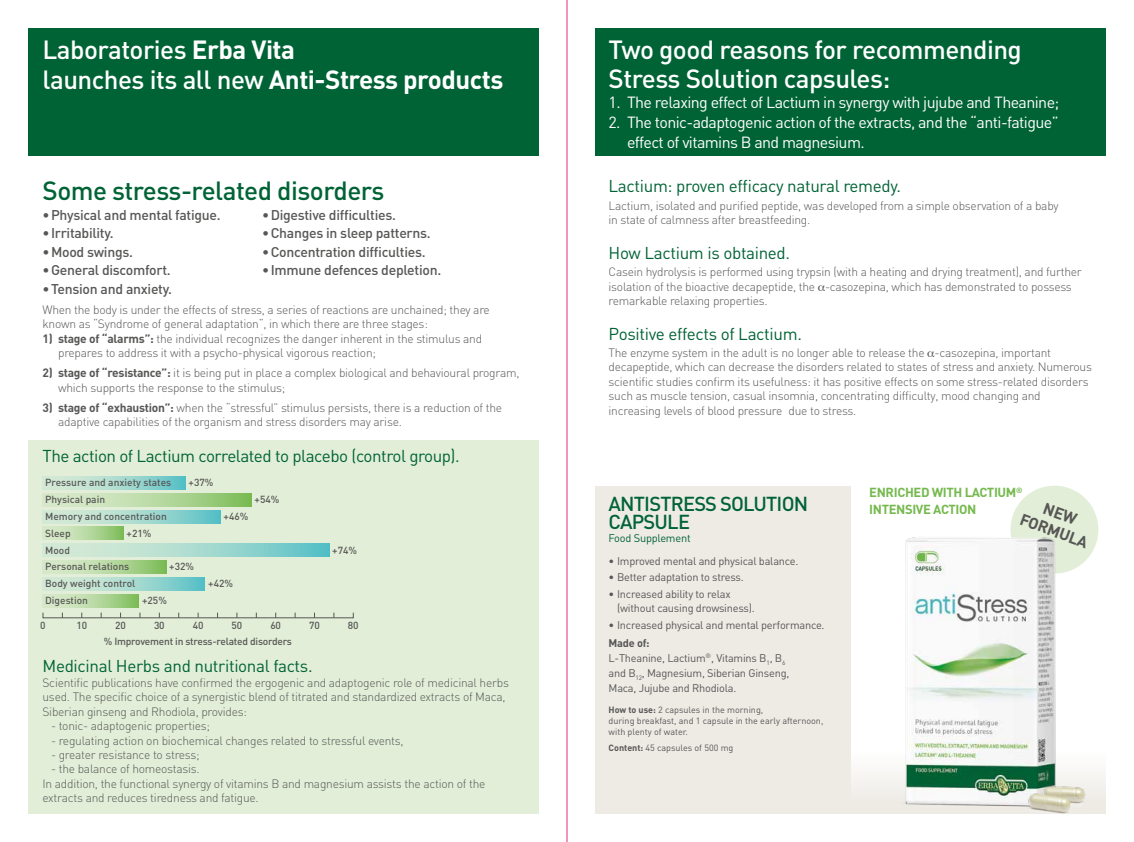
<style>
.page{position:relative;width:1134px;height:842px;background:#fff}
.page>*{position:absolute;margin:0;border:0;box-sizing:border-box;transform-origin:0 0}
.t1{font:500 26px/30px "DIN";letter-spacing:-.02em;color:#fff}
.t2{font:500 26px "DIN";letter-spacing:-.02em;color:#006335}
.t3{font:500 20px/18px "DIN";letter-spacing:-.04em;color:#006335}
.t4{font:17px "DIN";letter-spacing:-.02em;color:#006335}
.t5{font:16px/20px "DIN";letter-spacing:-.035em;color:#fff}
.t6{font:700 16px/18px "DIN";color:#575756;text-align:center}
.t7{font:500 14px "DIN";letter-spacing:-.02em;color:#575756}
.t8{font:700 13px/17px "DIN";letter-spacing:-.03em;color:#75b94e}
.t9{font:300 12px/14.4px "DIN";letter-spacing:-.02em;color:#575756}
.t10{font:11px/15px "DIN";letter-spacing:-.02em;color:#575756}
.t11{font:11px "DIN";letter-spacing:-.02em;color:#006335}
.t12{font:500 10.2px "DIN";color:#575756}
.t13{font:500 10.2px "DIN";letter-spacing:-.02em;color:#575756}
.t14{font:9px/11px "DIN";color:#575756}
.s1{font-weight:700}
</style>
<div class="page">
<div style="left:28px;top:28px;width:511px;height:128px;background:#006335"></div>
<div style="left:595px;top:28px;width:511px;height:128px;background:#006335"></div>
<div style="left:601px;top:751px;width:505px;height:62px;background:#f6f4f1"></div>
<div style="left:595px;top:486px;width:256px;height:327px;background:#eeebe5"></div>
<svg style="left:1010px;top:485px;width:89px;height:83px"></svg>
<img style="left:887px;top:529px;width:188px;height:285px">
<img style="left:1022px;top:784px;width:70px;height:30px">
<div style="left:28px;top:440px;width:511px;height:374px;background:#e2eed7"></div>
<div style="left:43px;top:612px;width:311px;height:6px;border:1px solid #575756"></div>
<svg style="left:43px;top:476px;width:143px;height:13px;background:#a5d9cf"></svg>
<svg style="left:43px;top:493px;width:209px;height:13px;background:#b5d89f"></svg>
<svg style="left:43px;top:510px;width:178px;height:13px;background:#a5d9cf"></svg>
<svg style="left:43px;top:527px;width:81px;height:13px"></svg>
<svg style="left:43px;top:544px;width:287px;height:13px;background:#a5d9cf"></svg>
<svg style="left:43px;top:561px;width:124px;height:13px;background:#b5d89f"></svg>
<svg style="left:43px;top:577px;width:162px;height:13px;background:#a6dacf"></svg>
<svg style="left:43px;top:594px;width:96px;height:13px"></svg>
<hr style="left:566px;top:0;width:1px;height:842px;background:#e72887">
<h1 class="t1" style="left:43px;top:34px;width:462px">Laboratories <span class="s1">Erba Vita<br></span>launches its all new <span class="s1">Anti-Stress products</span></h1>
<h1 class="t1" style="left:609px;top:35px;width:415px;line-height:29px">Two good reasons for recommending<br>Stress Solution capsules:</h1>
<h3 class="t5" style="left:609px;top:92px;width:452px">1. The relaxing effect of Lactium in synergy with jujube and Theanine;</h3>
<h3 class="t5" style="left:627px;top:112px;width:433px;text-indent:-18px">2. The tonic-adaptogenic action of the extracts, and the “anti-fatigue” effect of vitamins B and magnesium.</h3>
<h3 class="t4" style="left:609px;top:176px;width:294px">Lactium: proven efficacy natural remedy.</h3>
<p class="t9" style="left:609px;top:198px;width:452px">Lactium, isolated and purified peptide, was developed from a simple observation of a baby in state of calmness after breastfeeding.</p>
<h3 class="t4" style="left:609px;top:242px;width:183px">How Lactium is obtained.</h3>
<p class="t9" style="left:609px;top:264px;width:475px">Casein hydrolysis is performed using trypsin (with a heating and drying treatment), and further isolation of the bioactive decapeptide, the -casozepina, which has demonstrated to possess remarkable relaxing properties.</p>
<h3 class="t4" style="left:609px;top:323px;width:195px">Positive effects of Lactium.</h3>
<p class="t9" style="left:609px;top:345px;width:485px">The enzyme system in the adult is no longer able to release the -casozepina, important decapeptide, which can decrease the disorders related to states of stress and anxiety. Numerous scientific studies confirm its usefulness: it has positive effects on some stress-related disorders such as muscle tension, casual insomnia, concentrating difficulty, mood changing and increasing levels of blood pressure due to stress.</p>
<h1 class="t2" style="left:43px;top:174px;width:343px">Some stress-related disorders</h1>
<p class="t7" style="left:262px;top:206px;width:135px">•Digestive difficulties.</p>
<p class="t7" style="left:262px;top:224px;width:170px">•Changes in sleep patterns.</p>
<p class="t7" style="left:262px;top:243px;width:165px">•Concentration difficulties.</p>
<p class="t7" style="left:262px;top:261px;width:180px">•Immune defences depletion.</p>
<p class="t7" style="left:43px;top:206px;width:180px">•Physical and mental fatigue.</p>
<p class="t7" style="left:43px;top:224px;width:73px">•Irritability.</p>
<p class="t7" style="left:43px;top:243px;width:92px">•Mood swings.</p>
<p class="t7" style="left:43px;top:261px;width:130px">•General discomfort.</p>
<p class="t7" style="left:43px;top:280px;width:131px">•Tension and anxiety.</p>
<p class="t9" style="left:43px;top:302px;width:449px">When the body is under the effects of stress, a series of reactions are unchained; they are known as “Syndrome of general adaptation“, in which there are three stages:</p>
<p class="t9" style="left:58px;top:331px;width:426px;text-indent:-16px"><span class="s1">1) stage of “alarms”:</span> the individual recognizes the danger inherent in the stimulus and prepares to address it with a psycho-physical vigorous reaction;</p>
<p class="t9" style="left:58px;top:366px;width:463px;text-indent:-16px"><span class="s1">2) stage of “resistance”:</span> it is being put in place a complex biological and behavioural program, which supports the response to the stimulus;</p>
<p class="t9" style="left:58px;top:400px;width:445px;text-indent:-16px"><span class="s1">3) stage of “exhaustion”:</span> when the “stressful” stimulus persists, there is a reduction of the adaptive capabilities of the organism and stress disorders may arise.</p>
<h3 class="t4" style="left:43px;top:445px;width:419px">The action of Lactium correlated to placebo (control group).</h3>
<p class="t12" style="left:45px;top:476px;width:128px">Pressure and anxiety states</p>
<p class="t12" style="left:189px;top:476px;width:26px">+37%</p>
<p class="t12" style="left:45px;top:493px;width:62px">Physical pain</p>
<p class="t12" style="left:255px;top:493px;width:26px">+54%</p>
<p class="t12" style="left:45px;top:510px;width:123px">Memory and concentration</p>
<p class="t12" style="left:224px;top:510px;width:26px">+46%</p>
<p class="t12" style="left:45px;top:526px;width:27px">Sleep</p>
<p class="t12" style="left:127px;top:526px;width:26px">+21%</p>
<p class="t12" style="left:45px;top:543px;width:26px">Mood</p>
<p class="t12" style="left:332px;top:543px;width:26px">+74%</p>
<p class="t12" style="left:45px;top:560px;width:86px">Personal relations</p>
<p class="t12" style="left:169px;top:560px;width:26px">+32%</p>
<p class="t12" style="left:45px;top:577px;width:92px">Body weight control</p>
<p class="t12" style="left:208px;top:577px;width:26px">+42%</p>
<p class="t12" style="left:45px;top:594px;width:44px">Digestion</p>
<p class="t12" style="left:142px;top:594px;width:26px">+25%</p>
<p class="t13" style="left:104px;top:634px;width:190px">% Improvement in stress-related disorders</p>
<h3 class="t4" style="left:43px;top:656px;width:272px">Medicinal Herbs and nutritional facts.</h3>
<p class="t9" style="left:43px;top:675px;width:468px">Scientific publications have confirmed the ergogenic and adaptogenic role of medicinal herbs used. The specific choice of a synergistic blend of titrated and standardized extracts of Maca,<br>Siberian ginseng and Rhodiola, provides:</p>
<p class="t9" style="left:51px;top:718px;width:161px">- tonic- adaptogenic properties;</p>
<p class="t9" style="left:51px;top:733px;width:354px">- regulating action on biochemical changes related to stressful events,</p>
<p class="t9" style="left:51px;top:747px;width:150px">- greater resistance to stress;</p>
<p class="t9" style="left:43px;top:762px;width:444px;text-indent:9px">- the balance of homeostasis.<br>In addition, the functional synergy of vitamins B and magnesium assists the action of the extracts and reduces tiredness and fatigue.</p>
<p class="t12" style="left:40px;top:619px;width:7px">0</p>
<p class="t12" style="left:76px;top:619px;width:12px">10</p>
<p class="t12" style="left:115px;top:619px;width:12px">20</p>
<p class="t12" style="left:154px;top:619px;width:12px">30</p>
<p class="t12" style="left:193px;top:619px;width:12px">40</p>
<p class="t12" style="left:232px;top:619px;width:12px">50</p>
<p class="t12" style="left:270px;top:619px;width:12px">60</p>
<p class="t12" style="left:309px;top:619px;width:12px">70</p>
<p class="t12" style="left:348px;top:619px;width:12px">80</p>
<h2 class="t3" style="left:609px;top:494px;width:201px">ANTISTRESS SOLUTION<br>CAPSULE</h2>
<p class="t11" style="left:609px;top:531px;width:84px">Food Supplement</p>
<p class="t10" style="left:609px;top:553px;width:191px">• Improved mental and physical balance.</p>
<p class="t10" style="left:609px;top:570px;width:137px">• Better adaptation to stress.</p>
<p class="t10" style="left:617px;top:587px;width:139px;line-height:14px;text-indent:-9px">• Increased ability to relax (without causing drowsiness).</p>
<p class="t10" style="left:609px;top:617px;width:217px">• Increased physical and mental performance.</p>
<p class="t10" style="left:609px;top:635px;width:182px"><span class="s1">Made of:<br></span>L-Theanine, Lactium<sup>®</sup>, Vitamins B<sub>1</sub>, B<sub>6 </sub>and B<sub>12</sub>, Magnesium, Siberian Ginseng,<br>Maca, Jujube and Rhodiola.</p>
<p class="t14" style="left:609px;top:704px;width:216px"><span class="s1">How to use:</span> 2 capsules in the morning,<br>during breakfast, and 1 capsule in the early afternoon, with plenty of water.</p>
<p class="t14" style="left:609px;top:742px;width:126px"><span class="s1">Content:</span> 45 capsules of 500 mg</p>
<p class="t8" style="left:869px;top:483px;width:155px">ENRICHED WITH LACTIUM<sup>®<br></sup>INTENSIVE ACTION</p>
<h3 class="t6" style="left:1030px;top:492px;width:73px;rotate:20deg">NEW<br>FORMULA</h3>
</div>
